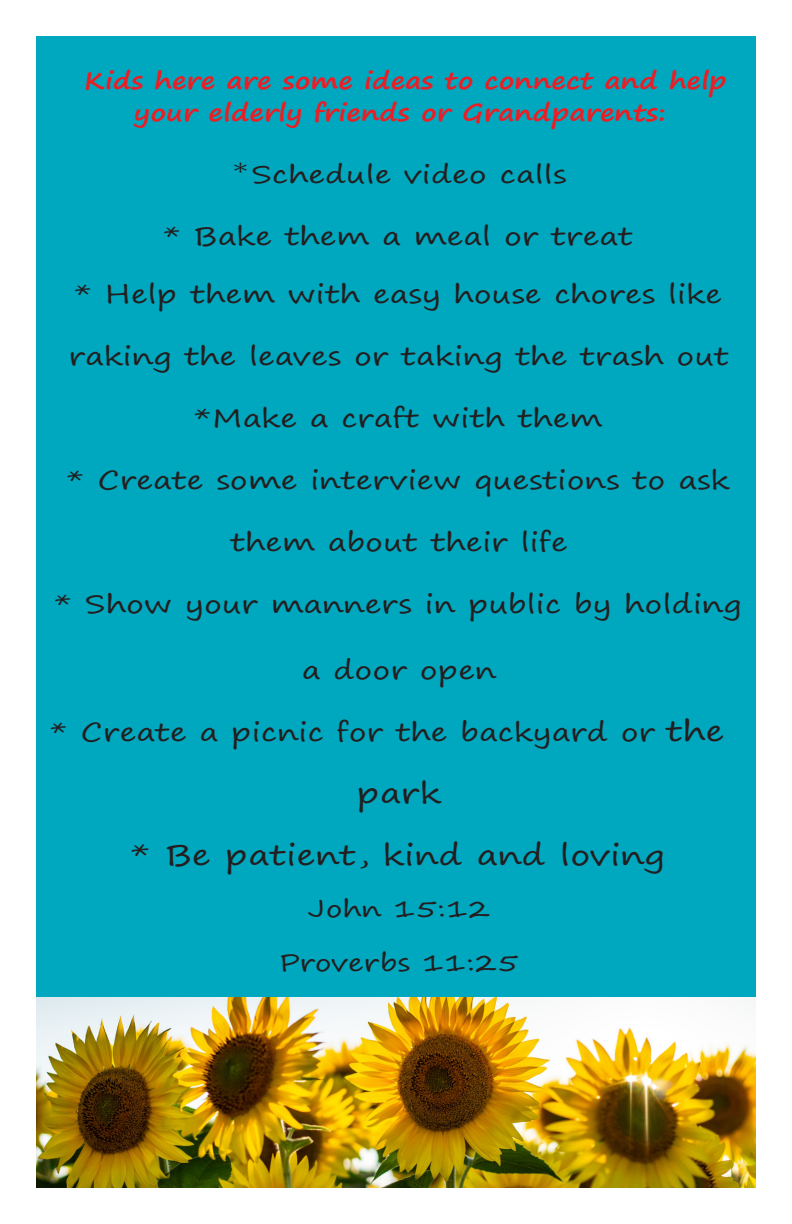
<style>
.page{position:relative;width:792px;height:1224px;background:#fff}
.page>*{position:absolute;margin:0;border:0;box-sizing:border-box;transform-origin:0 0}
.t1{font:italic 28px "Segoe Print";color:#231f20;scale:1.28 1}
.t2{font:italic 25px "Segoe Print";color:#231f20;scale:1.28 1}
.t3{font:italic 24px "Segoe Print";color:#231f20;scale:1.33 1}
.t4{font:700 23.6px/32.4px "Segoe Print";color:#ea1e24;text-align:center;scale:1.19 1}
.t5{font:italic 23.4px "Segoe Print";color:#231f20;scale:1.28 1}
.s1{font-family:"Koz Min Pr 6 N";font-style:normal;font-size:27px}
.s2{font-size:28px}
</style>
<div class="page">
<div style="left:36px;top:36px;width:720px;height:1152px;background:#00a8bf"></div>
<img style="left:36px;top:998px;width:720px;height:190px">
<p class="t4" style="left:84px;top:64px;width:542px">Kids here are some ideas to connect and help your elderly friends or Grandparents:</p>
<p class="t3" style="left:232px;top:153px;width:260px"><span class="s1">*</span> Schedule video calls</p>
<p class="t2" style="left:166px;top:214px;width:374px">* Bake them a meal or treat</p>
<p class="t2" style="left:77px;top:272px;width:513px">* Help them with easy house chores like</p>
<p class="t2" style="left:70px;top:334px;width:524px">raking the leaves or taking the trash out</p>
<p class="t2" style="left:197px;top:396px;width:326px">*Make a craft with them</p>
<p class="t2" style="left:69px;top:458px;width:525px">* Create some interview questions to ask</p>
<p class="t2" style="left:232px;top:520px;width:272px">them about their life</p>
<p class="t2" style="left:57px;top:582px;width:544px">* Show your manners in public by holding</p>
<p class="t2" style="left:303px;top:648px;width:160px">a door open</p>
<p class="t2" style="left:53px;top:710px;width:535px">* Create a picnic for the backyard or <span class="s2">the</span></p>
<p class="t1" style="left:358px;top:768px;width:75px">park</p>
<p class="t1" style="left:134px;top:830px;width:425px">* Be patient, kind and loving</p>
<p class="t5" style="left:309px;top:888px;width:150px">John 15:12</p>
<p class="t5" style="left:280px;top:942px;width:195px">Proverbs 11:25</p>
</div>
